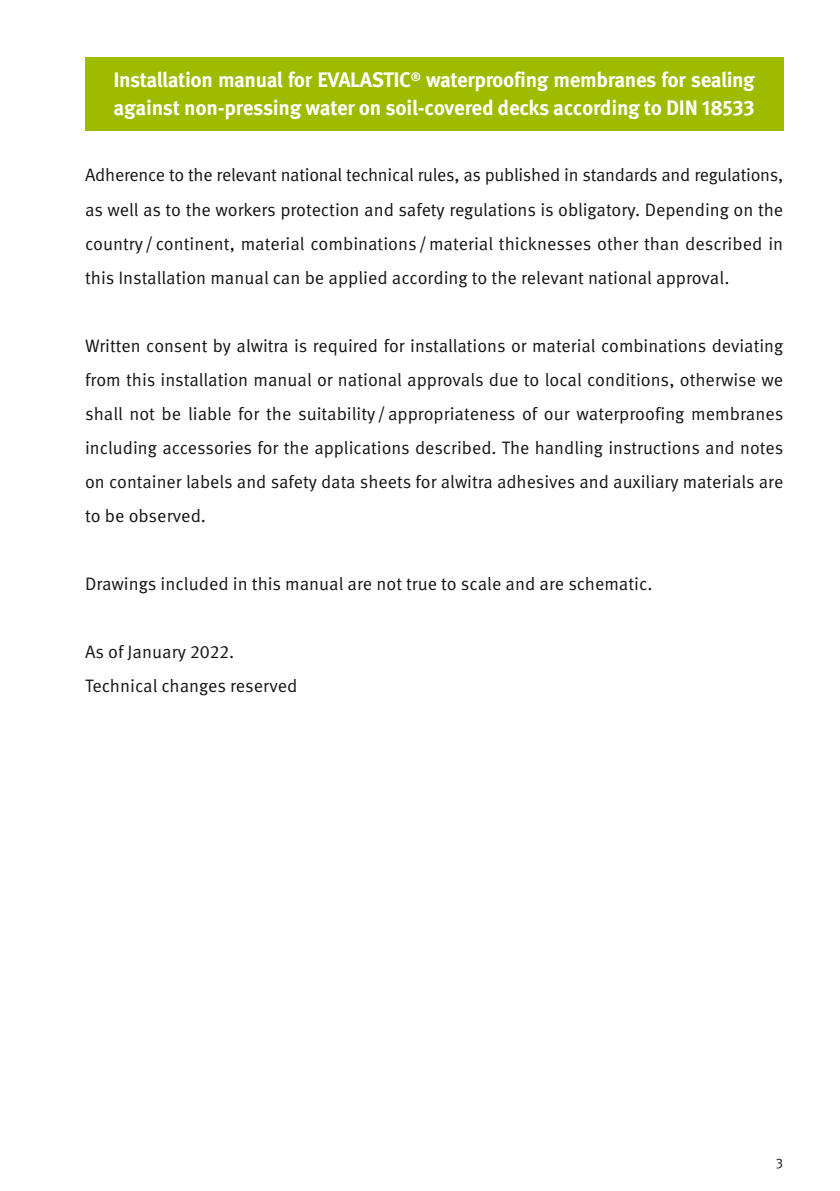
<style>
.page{position:relative;width:840px;height:1191px;background:#fff}
.page>*{position:absolute;margin:0;border:0;box-sizing:border-box;transform-origin:0 0}
.t1{font:700 21px/28px "Meta Pro";letter-spacing:-.02em;color:#fff}
.t2{font:18px/34px "Meta Pro";color:#131413;text-align:justify}
.t3{font:14px "Meta Pro";color:#131413}
</style>
<div class="page">
<div style="left:85px;top:57px;width:697px;height:73px;background:#9fbb00"></div>
<p class="t1" style="left:113px;top:67px;width:642px">Installation manual for EVALASTIC<sup>®</sup> waterproofing membranes for sealing against non-pressing water on soil-covered decks according to DIN 18533</p>
<p class="t2" style="left:85px;top:159px;width:699px">Adherence to the relevant national technical rules, as published in standards and regulations, as well as to the workers protection and safety regulations is obligatory. Depending on the country / continent, material combinations/material thicknesses other than described in this Installation manual can be applied according to the relevant national approval.</p>
<p class="t2" style="left:85px;top:329px;width:699px">Written consent by alwitra is required for installations or material combinations deviating from this installation manual or national approvals due to local conditions, otherwise we shall not be liable for the suitability/appropriateness of our waterproofing membranes including accessories for the applications described. The handling instructions and notes on container labels and safety data sheets for alwitra adhesives and auxiliary materials are to be observed.</p>
<p class="t2" style="left:85px;top:567px;width:568px">Drawings included in this manual are not true to scale and are schematic.</p>
<p class="t2" style="left:85px;top:635px;width:214px">As of January 2022.<br>Technical changes reserved</p>
<p class="t3" style="left:775px;top:1154px;width:9px">3</p>
</div>
